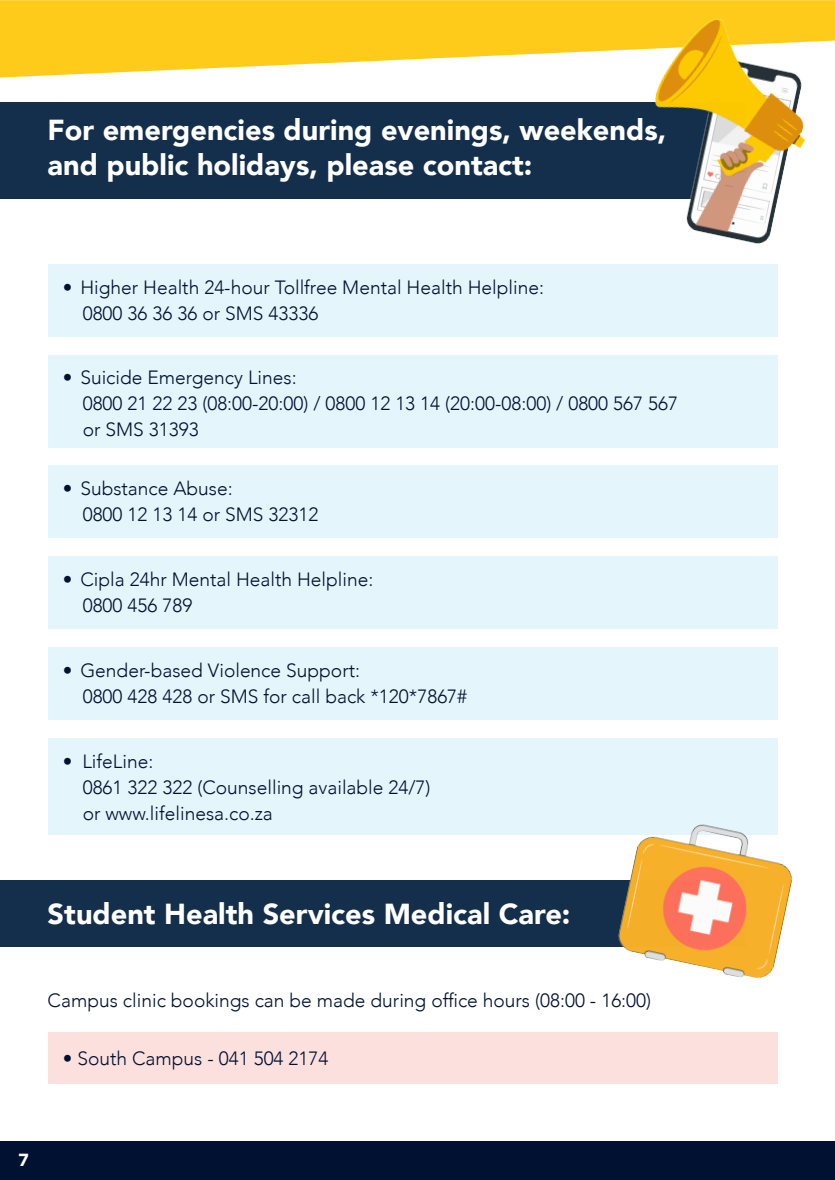
<style>
.page{position:relative;width:835px;height:1180px;background:#fff}
.page>*{position:absolute;margin:0;border:0;box-sizing:border-box;transform-origin:0 0}
.t1{font:900 28.87px "Avenir";color:#fff}
.t2{font:300 19.18px "Avenir";color:#001132}
.t3{font:900 17.5px "Avenir";color:#fff}
</style>
<div class="page">
<div style="left:0;top:1141px;width:834px;height:39px;background:#001132"></div>
<div style="left:48px;top:264px;width:729px;height:73px;background:#e5f5fc"></div>
<div style="left:48px;top:1033px;width:729px;height:51px;background:#fce0dd"></div>
<div style="left:48px;top:355px;width:729px;height:92px;background:#e5f5fc"></div>
<div style="left:48px;top:466px;width:729px;height:72px;background:#e5f5fc"></div>
<div style="left:48px;top:556px;width:729px;height:73px;background:#e5f5fc"></div>
<div style="left:48px;top:647px;width:729px;height:72px;background:#e5f5fc"></div>
<div style="left:48px;top:737px;width:729px;height:97px;background:#e5f5fc"></div>
<svg style="left:0;top:0;width:613px;height:78px;fill:#fecb1b"></svg>
<div style="left:0;top:102px;width:745px;height:96px;background:#132f4b"></div>
<div style="left:0;top:880px;width:745px;height:66px;background:#132f4b"></div>
<img style="left:613px;top:0;width:221px;height:273px">
<img style="left:598px;top:788px;width:194px;height:275px">
<p class="t1" style="left:48px;top:106px;width:620px">For emergencies during evenings, weekends,</p>
<p class="t1" style="left:48px;top:140px;width:486px">and public holidays, please contact:</p>
<p class="t2" style="left:63px;top:276px;width:482px">• Higher Health 24-hour Tollfree Mental Health Helpline:</p>
<p class="t2" style="left:83px;top:302px;width:237px">0800 36 36 36 or SMS 43336</p>
<p class="t2" style="left:63px;top:366px;width:235px">• Suicide Emergency Lines:</p>
<p class="t2" style="left:83px;top:392px;width:596px">0800 21 22 23 (08:00-20:00) / 0800 12 13 14 (20:00-08:00) / 0800 567 567</p>
<p class="t2" style="left:83px;top:418px;width:117px">or SMS 31393</p>
<p class="t2" style="left:63px;top:477px;width:171px">• Substance Abuse:</p>
<p class="t2" style="left:83px;top:503px;width:237px">0800 12 13 14 or SMS 32312</p>
<p class="t2" style="left:63px;top:568px;width:312px">• Cipla 24hr Mental Health Helpline:</p>
<p class="t2" style="left:83px;top:593px;width:111px">0800 456 789</p>
<p class="t2" style="left:63px;top:659px;width:299px">• Gender-based Violence Support:</p>
<p class="t2" style="left:83px;top:685px;width:386px">0800 428 428 or SMS for call back *120*7867#</p>
<p class="t2" style="left:63px;top:750px;width:92px">• LifeLine:</p>
<p class="t2" style="left:83px;top:776px;width:349px">0861 322 322 (Counselling available 24/7)</p>
<p class="t2" style="left:83px;top:802px;width:191px">or www.lifelinesa.co.za</p>
<p class="t1" style="left:48px;top:889px;width:524px">Student Health Services Medical Care:</p>
<p class="t2" style="left:48px;top:988px;width:605px">Campus clinic bookings can be made during office hours (08:00 - 16:00)</p>
<p class="t2" style="left:63px;top:1046px;width:267px">• South Campus - 041 504 2174</p>
<p class="t3" style="left:18px;top:1145px;width:12px">7</p>
</div>
